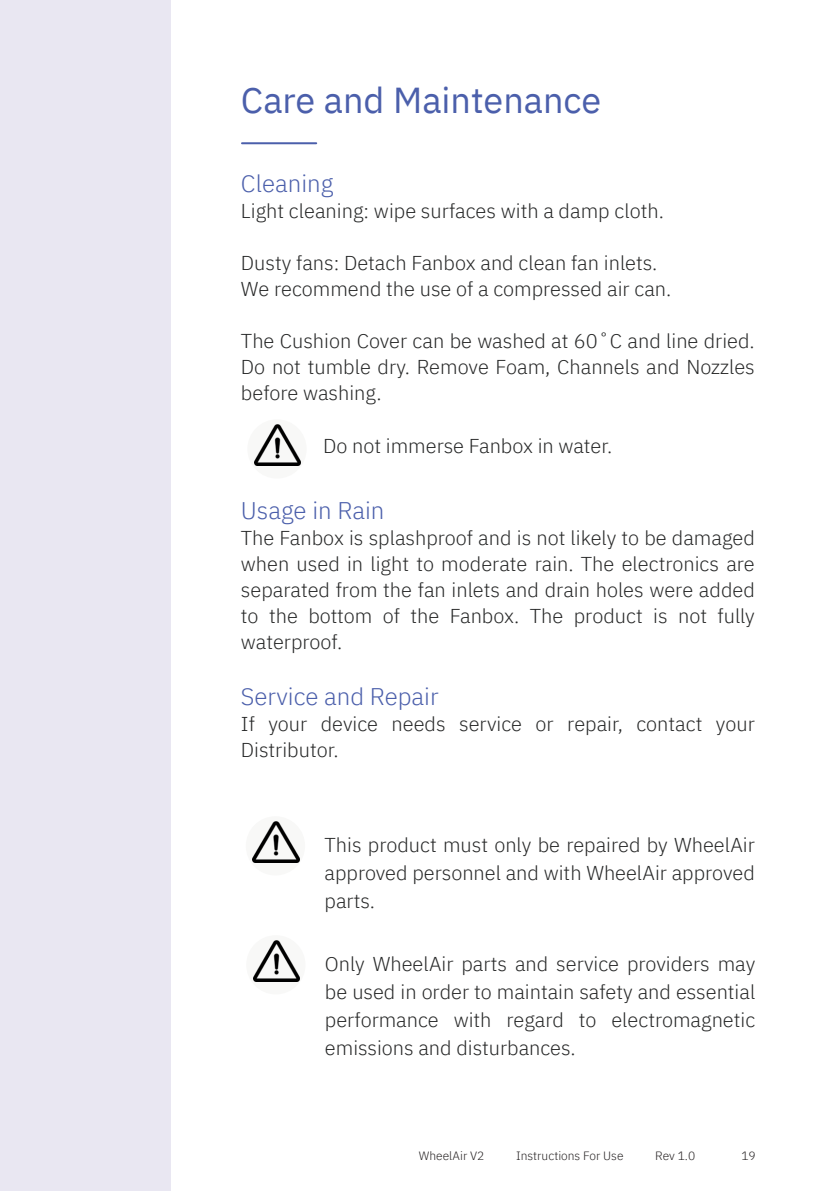
<style>
.page{position:relative;width:840px;height:1191px;background:#fff}
.page>*{position:absolute;margin:0;border:0;box-sizing:border-box;transform-origin:0 0}
.t1{font:36px "IBM Plex Sans";color:#4b5fab}
.Sub_Title_Left_Align{font:300 24px "IBM Plex Sans";color:#4b5fab}
.Body_Copy{font:300 20px/26px "IBM Plex Sans";color:#262727;text-align:justify}
.Support_Body_Copy{font:300 20px/28px "IBM Plex Sans";color:#262727;text-align:justify}
.t2{font:300 12px "IBM Plex Sans";color:#231f20}
</style>
<div class="page">
<div style="left:0;top:0;width:171px;height:1191px;background:#e9e7f2"></div>
<hr style="left:242px;top:142px;width:74px;height:2px;background:#4b5fab">
<div style="left:246px;top:816px;width:59px;height:59px;background:#f8f8f7;border-radius:50%"></div>
<img style="left:253px;top:821px;width:46px;height:41px">
<div style="left:247px;top:419px;width:59px;height:59px;background:#f8f8f7;border-radius:50%"></div>
<img style="left:254px;top:425px;width:46px;height:41px">
<div style="left:246px;top:935px;width:59px;height:59px;background:#f8f8f7;border-radius:50%"></div>
<img style="left:253px;top:940px;width:46px;height:41px">
<p class="t1" style="left:241px;top:73px;width:361px">Care and Maintenance</p>
<p class="Sub_Title_Left_Align" style="left:241px;top:165px;width:94px">Cleaning</p>
<p class="Body_Copy" style="left:241px;top:196px;width:424px">Light cleaning: wipe surfaces with a damp cloth.</p>
<p class="Body_Copy" style="left:241px;top:248px;width:418px">Dusty fans: Detach Fanbox and clean fan inlets.</p>
<p class="Body_Copy" style="left:241px;top:274px;width:431px">We recommend the use of a compressed air can.</p>
<p class="Body_Copy" style="left:241px;top:326px;width:515px">The Cushion Cover can be washed at 60˚C and line dried.<br>Do not tumble dry. Remove Foam, Channels and Nozzles before washing.</p>
<p class="Support_Body_Copy" style="left:323px;top:430px;width:290px">Do not immerse Fanbox in water.</p>
<p class="Sub_Title_Left_Align" style="left:241px;top:492px;width:145px">Usage in Rain</p>
<p class="Body_Copy" style="left:241px;top:523px;width:515px">The Fanbox is splashproof and is not likely to be damaged when used in light to moderate rain. The electronics are separated from the fan inlets and drain holes were added to the bottom of the Fanbox. The product is not fully waterproof.</p>
<p class="Sub_Title_Left_Align" style="left:241px;top:678px;width:199px">Service and Repair</p>
<p class="Body_Copy" style="left:241px;top:709px;width:515px">If your device needs service or repair, contact your<br>Distributor.</p>
<p class="Support_Body_Copy" style="left:324px;top:829px;width:431px">This product must only be repaired by WheelAir approved personnel and with WheelAir approved parts.</p>
<p class="Support_Body_Copy" style="left:325px;top:948px;width:431px">Only WheelAir parts and service providers may be used in order to maintain safety and essential performance with regard to electromagnetic emissions and disturbances.</p>
<p class="t2" style="left:418px;top:1146px;width:67px">WheelAir V2</p>
<p class="t2" style="left:516px;top:1146px;width:109px">Instructions For Use</p>
<p class="t2" style="left:655px;top:1146px;width:41px">Rev 1.0</p>
<p class="t2" style="left:741px;top:1146px;width:16px">19</p>
</div>
